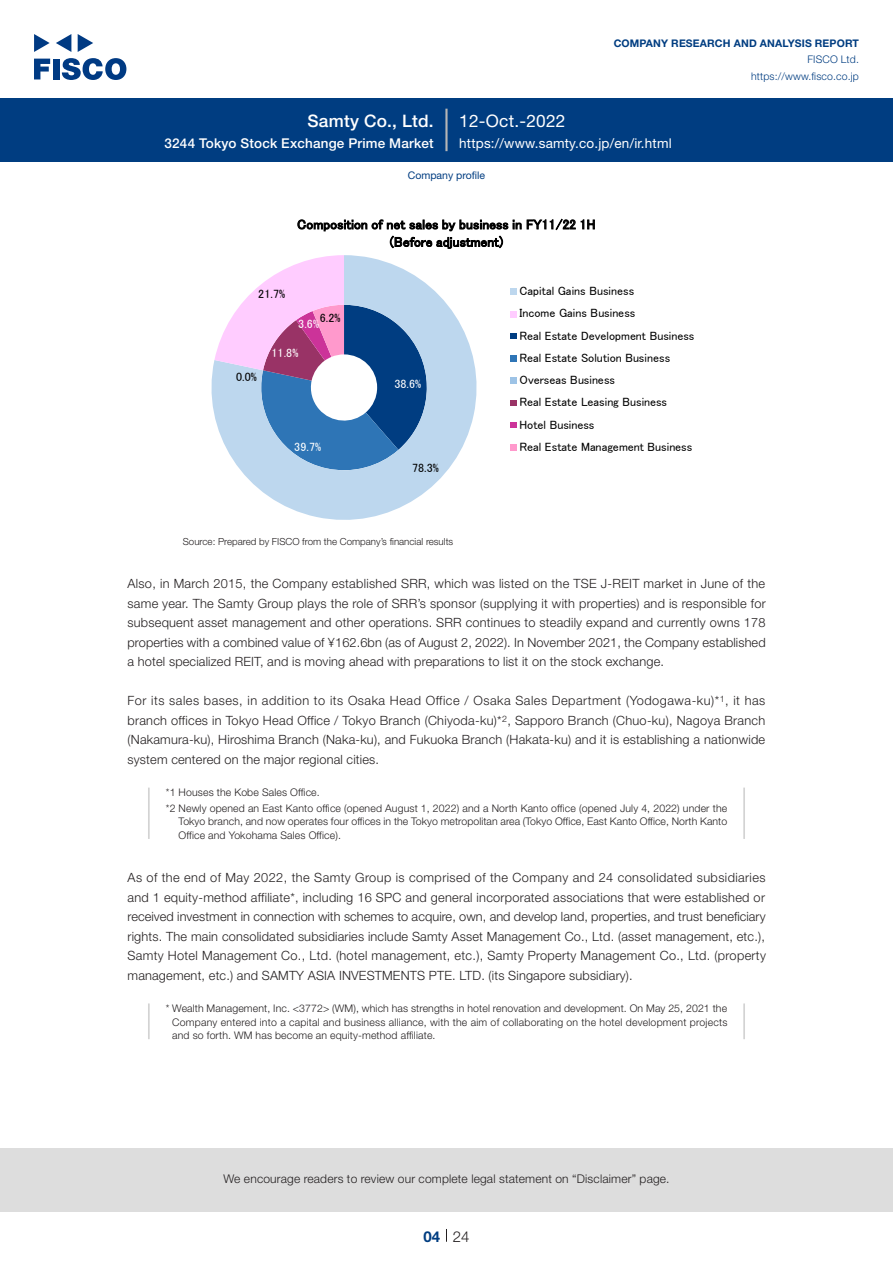
<style>
.page{position:relative;width:893px;height:1263px;background:#fff}
.page>*{position:absolute;margin:0;border:0;box-sizing:border-box;transform-origin:0 0}
.t1{font:500 17.25px "Helvetica Neue LT Std";letter-spacing:.015em;color:#fff}
.t2{font:17.25px "Helvetica Neue LT Std";letter-spacing:.015em;color:#fff}
.t3{font:300 15px "Helvetica Neue LT Std";color:#231f20}
.t4{font:700 15px "Helvetica Neue LT Std";color:#003d81}
.t5{font:13.5px/17.4px "MS P Gothic";letter-spacing:.01em;color:#000;text-align:center}
.t6{font:13.5px "Helvetica Neue LT Std";letter-spacing:.015em;color:#fff}
.t7{font:500 13.5px "Helvetica Neue LT Std";letter-spacing:.015em;color:#fff}
.t8{font:300 12.75px/19.5px "Helvetica Neue LT Std";letter-spacing:.015em;color:#231f20;text-align:justify}
.t9{font:300 12.75px/19.5px "Helvetica Neue LT Std";letter-spacing:.04em;color:#231f20}
.t10{font:12.15px/22.2px "MS P Gothic";color:#000}
.t11{font:12.15px "MS P Gothic";color:#fff}
.t12{font:12px/22.2px "MS P Gothic";color:#000}
.t13{font:300 12px "Helvetica Neue LT Std";letter-spacing:.015em;color:#231f20}
.t14{font:12px "MS P Gothic";color:#fff}
.t15{font:300 10.5px/13.5px "Helvetica Neue LT Std";letter-spacing:.015em;color:#231f20}
.t16{font:700 10.5px "Helvetica Neue LT Std";letter-spacing:.015em;color:#003d81}
.t17{font:300 10.5px/16.5px "Helvetica Neue LT Std";letter-spacing:.015em;color:#003d81;text-align:right}
.t18{font:10.5px "Helvetica Neue LT Std";color:#003d81}
.t19{font:300 9.75px "Helvetica Neue LT Std";color:#231f20}
.t20{font:300 8.85px "Helvetica Neue LT Std";color:#231f20}
.s1{font-size:12.75px}
</style>
<div class="page">
<div style="left:0;top:1148px;width:893px;height:64px;background:#ddd"></div>
<svg style="left:34px;top:59px;width:16px;height:20px"></svg>
<div style="left:53px;top:59px;width:6px;height:20px;background:#003a83"></div>
<svg style="left:62px;top:58px;width:64px;height:22px"></svg>
<svg style="left:34px;top:34px;width:16px;height:18px"></svg>
<svg style="left:78px;top:34px;width:15px;height:18px"></svg>
<svg style="left:56px;top:34px;width:15px;height:18px"></svg>
<div style="left:0;top:98px;width:893px;height:64px;background:#003d81"></div>
<hr style="left:445px;top:109px;width:3px;height:42px;background:#b5b5b6">
<svg style="left:446px;top:1229px;width:1px;height:13px"></svg>
<svg style="left:211px;top:292px;width:266px;height:228px;fill:#bdd7ee"></svg>
<svg style="left:214px;top:255px;width:222px;height:219px"></svg>
<svg style="left:511px;top:289px;width:6px;height:6px"></svg>
<svg style="left:511px;top:311px;width:6px;height:6px"></svg>
<svg style="left:511px;top:333px;width:6px;height:6px"></svg>
<div style="left:511px;top:355px;width:6px;height:7px;background:#2e75b6"></div>
<svg style="left:511px;top:378px;width:6px;height:6px"></svg>
<svg style="left:511px;top:400px;width:6px;height:6px"></svg>
<svg style="left:511px;top:422px;width:6px;height:6px"></svg>
<div style="left:511px;top:444px;width:6px;height:7px;background:#f9c"></div>
<hr style="left:148px;top:788px;width:2px;height:51px;background:#d3d3d3">
<hr style="left:743px;top:788px;width:2px;height:51px;background:#d3d3d3">
<hr style="left:148px;top:1003px;width:2px;height:36px;background:#d3d3d3">
<hr style="left:743px;top:1003px;width:2px;height:36px;background:#d3d3d3">
<h1 class="t1" style="left:308px;top:110px;width:128px">Samty Co., Ltd.</h1>
<p class="t7" style="left:165px;top:135px;width:271px">3244 Tokyo Stock Exchange Prime Market</p>
<h1 class="t2" style="left:459px;top:110px;width:108px">12-Oct.-2022</h1>
<p class="t16" style="left:614px;top:37px;width:247px">COMPANY RESEARCH AND ANALYSIS REPORT</p>
<p class="t17" style="left:751px;top:51px;width:109px">FISCO Ltd. https://www.fisco.co j p.</p>
<p class="t6" style="left:459px;top:135px;width:214px">https://www.samty.co j p. /en .i r/ html</p>
<p class="t18" style="left:408px;top:169px;width:79px">Company profile</p>
<p class="t5" style="left:297px;top:216px;width:300px">Composition of net sales by business in FY11/22 H1 (Before adjustment(</p>
<p class="t12" style="left:520px;top:280px;width:176px">Capital Gains Business<br>Income Gains Business<br>Real Estate Development Business<br>Real Estate Solution Business<br>Overseas Business<br>Real Estate Leasing Business</p>
<p class="t10" style="left:520px;top:413px;width:174px">Hotel Business<br>Real Estate Management Business</p>
<p class="t10" style="left:258px;top:283px;width:28px">21.7%</p>
<p class="t12" style="left:320px;top:306px;width:22px">6.2%</p>
<p class="t14" style="left:298px;top:317px;width:22px">3.6%</p>
<p class="t14" style="left:272px;top:347px;width:28px">11.8%</p>
<p class="t12" style="left:236px;top:366px;width:22px">0.0%</p>
<p class="t11" style="left:394px;top:378px;width:28px">38.6%</p>
<p class="t14" style="left:294px;top:440px;width:28px">39.7%</p>
<p class="t12" style="left:412px;top:456px;width:28px">78.3%</p>
<p class="t19" style="left:183px;top:536px;width:272px">Source: Prepared by FISCO from the Company s’ financial results</p>
<p class="t8" style="left:128px;top:574px;width:640px">Also in, March 2015, the Company established SRR, which was listed on the TSE -J REIT market in June of the same year. The Samty Group plays the role of SRR s’ sponsor (supplying it with properties) and is responsible for subsequent asset management and other operations. SRR continues to steadily expand and currently owns 178 properties with a combined value of ¥162.6bn (as of August 2, 2022 I n.) November 2021, the Company established a hotel specialized REIT, and is moving ahead with preparations to list it on the stock exchange.</p>
<p class="t8" style="left:733px;top:691px;width:33px">it has</p>
<p class="t9" style="left:515px;top:691px;width:252px;text-indent:-387px">For its sales bases in, addition to its Osaka Head Office / Osaka Sales Department (Yodogawa-ku)*<br>Sapporo Branch (Chuo-ku ,) Nagoya Branch</p>
<p class="t20" style="left:720px;top:694px;width:10px">1<span class="s1">,</span></p>
<p class="t20" style="left:502px;top:713px;width:10px">2<span class="s1">,</span></p>
<p class="t8" style="left:128px;top:710px;width:639px;text-align:left">branch offices in Tokyo Head Office / Tokyo Branch (Chiyoda-ku)*<br>(Nakamura-ku ,) Hiroshima Branch (Naka-ku ,) and Fukuoka Branch (Hakata-ku) and isit establishing a nationwide system centered on the major regional cities.</p>
<p class="t15" style="left:166px;top:784px;width:563px;line-height:15.6px">1* Houses the Kobe Sales Office.<br>2* Newly opened an East Kanto office (opened August 1, 2022) and a North Kanto office (opened July 4, 2022) under the</p>
<p class="t15" style="left:179px;top:815px;width:550px">Tokyo branch, and now operates four offices in the Tokyo metropolitan area (Tokyo Office, East Kanto Office, North Kanto<br>Office and Yokohama Sales Office .(</p>
<p class="t8" style="left:128px;top:868px;width:640px">As of the end of May 2022, the Samty Group is comprised of the Company and 24 consolidated subsidiaries and 1 equity-method affiliate ,* including 16 SPC and general incorporated associations that were established or received investment in connection with schemes to acquire, own, and develop land, properties, and trust beneficiary rights. The main consolidated subsidiaries include Samty Asset Management Co., Ltd (. asset management, etc ,(.<br>Samty Hotel Management Co., Ltd. (hotel management, etc ,). Samty Property Management Co., Ltd. (property management, etc ) . and SAMTY ASIA INVESTMENTS PTE. LTD (. its Singapore subsidiary .(</p>
<p class="t15" style="left:172px;top:1001px;width:557px;text-align:justify;text-indent:-6px">* Wealth Management, Inc &lt;. 3772&gt; (WM ,) which has strengths in hotel renovation and development. On May 25, 2021 the Company entered into a capital and business alliance, with the aim of collaborating on the hotel development projects and so forth. WM has become an equity-method affiliate.</p>
<p class="t13" style="left:223px;top:1171px;width:448px">We encourage readers to review our complete legal statement on “Disclaimer” page.</p>
<p class="t4" style="left:423px;top:1227px;width:18px">04</p>
<p class="t3" style="left:453px;top:1227px;width:18px">24</p>
</div>
